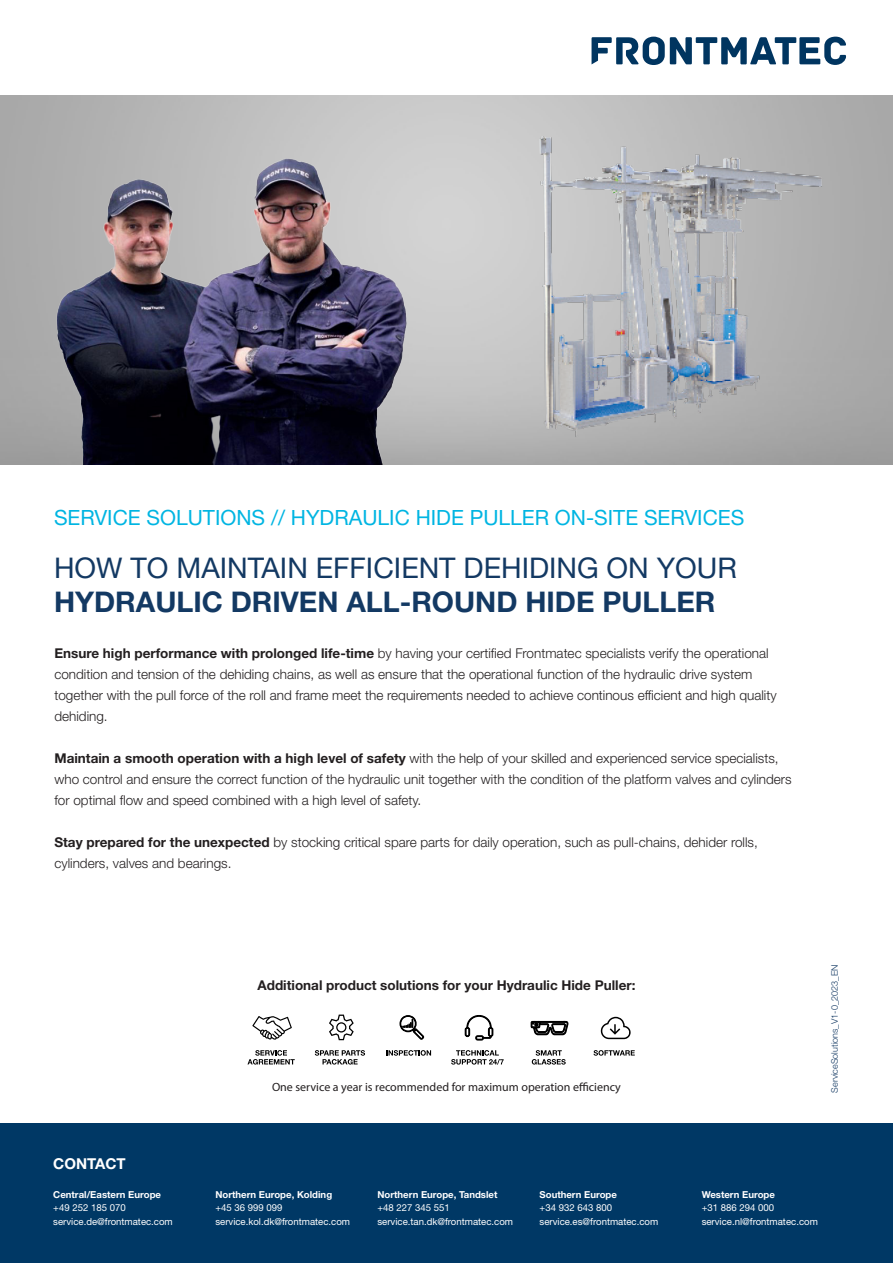
<style>
.page{position:relative;width:893px;height:1263px;background:#fff}
.page>*{position:absolute;margin:0;border:0;box-sizing:border-box;transform-origin:0 0}
.t1{font:28.5px/34.2px "Helvetica Neue LT Std";color:#133963}
.t2{font:21px "Helvetica Neue LT Std";color:#00b5e2}
.t3{font:700 15px "Helvetica Neue LT Std";color:#fff}
.t4{font:300 13.5px/21px "Helvetica Neue LT Std";color:#231f20}
.t5{font:700 13.5px "Helvetica Neue LT Std";color:#231f20}
.t6{font:12px "Myriad Pro";color:#231f20}
.Brød_neg{font:9.6px "Helvetica Neue LT Std";color:#fff}
.Brød_neg-2{font:700 9.6px "Helvetica Neue LT Std";color:#fff}
.t7{font:300 9px "Helvetica Neue LT Std";color:#133963}
.s1{font-weight:700}
</style>
<div class="page">
<svg style="left:592px;top:37px;width:254px;height:28px"></svg>
<div style="left:0;top:1124px;width:893px;height:139px;background:#003865"></div>
<svg style="left:247px;top:1050px;width:48px;height:14px"></svg>
<svg style="left:315px;top:1050px;width:50px;height:14px"></svg>
<svg style="left:386px;top:1050px;width:45px;height:6px"></svg>
<svg style="left:451px;top:1050px;width:53px;height:14px"></svg>
<svg style="left:329px;top:1014px;width:25px;height:26px"></svg>
<svg style="left:252px;top:1016px;width:40px;height:24px"></svg>
<div style="left:465px;top:1027px;width:5px;height:10px;border:1px solid #000;border-radius:2px"></div>
<div style="left:488px;top:1027px;width:5px;height:10px;border:1px solid #000;border-radius:2px"></div>
<svg style="left:466px;top:1015px;width:26px;height:25px"></svg>
<div style="left:475px;top:1035px;width:9px;height:5px;border:1px solid #000;border-radius:2px"></div>
<svg style="left:400px;top:1015px;width:24px;height:24px"></svg>
<svg style="left:532px;top:1050px;width:34px;height:14px"></svg>
<svg style="left:593px;top:1050px;width:42px;height:6px"></svg>
<svg style="left:600px;top:1017px;width:31px;height:22px"></svg>
<svg style="left:531px;top:1021px;width:37px;height:14px"></svg>
<img style="left:495px;top:121px;width:371px;height:343px">
<img style="left:51px;top:128px;width:359px;height:336px">
<p class="t2" style="left:54px;top:505px;width:692px">SERVICE SOLUTIONS // HYDRAULIC HIDE PULLER ON-SITE SERVICES</p>
<p class="t1" style="left:54px;top:550px;width:684px">HOW TO MAINTAIN EFFICIENT DEHIDING ON YOUR<br><span class="s1">HYDRAULIC DRIVEN ALL-ROUND HIDE PULLER</span></p>
<p class="t4" style="left:54px;top:642px;width:724px"><span class="s1">Ensure high performance with prolonged life-time</span> by having your certified Frontmatec specialists verify the operational condition and tension of the dehiding chains, as well as ensure that the operational function of the hydraulic drive system together with the pull force of the roll and frame meet the requirements needed to achieve continous efficient and high quality dehiding.</p>
<p class="t4" style="left:54px;top:747px;width:739px"><span class="s1">Maintain a smooth operation with a high level of safety</span> with the help of your skilled and experienced service specialists, who control and ensure the correct function of the hydraulic unit together with the condition of the platform valves and cylinders for optimal flow and speed combined with a high level of safety.</p>
<p class="t4" style="left:54px;top:831px;width:705px"><span class="s1">Stay prepared for the unexpected</span> by stocking critical spare parts for daily operation, such as pull-chains, dehider rolls, cylinders, valves and bearings.</p>
<p class="t3" style="left:53px;top:1154px;width:74px">CONTACT</p>
<p class="Brød_neg-2" style="left:53px;top:1188px;width:109px">Central/Eastern Europe</p>
<p class="Brød_neg" style="left:53px;top:1202px;width:74px">+49 252 185 070</p>
<p class="Brød_neg" style="left:53px;top:1216px;width:121px">service.de@frontmatec.com</p>
<p class="t5" style="left:258px;top:977px;width:379px">Additional product solutions for your Hydraulic Hide Puller:</p>
<p class="t6" style="left:272px;top:1079px;width:350px">One service a year is recommended for maximum operation efficiency</p>
<p class="Brød_neg-2" style="left:215px;top:1188px;width:118px">Northern Europe, Kolding</p>
<p class="Brød_neg" style="left:215px;top:1202px;width:69px">+45 36 999 099</p>
<p class="Brød_neg" style="left:215px;top:1216px;width:136px">service.kol.dk@frontmatec.com</p>
<p class="Brød_neg-2" style="left:377px;top:1188px;width:122px">Northern Europe, Tandslet</p>
<p class="Brød_neg" style="left:377px;top:1202px;width:74px">+48 227 345 551</p>
<p class="Brød_neg" style="left:377px;top:1216px;width:137px">service.tan.dk@frontmatec.com</p>
<p class="Brød_neg-2" style="left:540px;top:1188px;width:79px">Southern Europe</p>
<p class="Brød_neg" style="left:540px;top:1202px;width:74px">+34 932 643 800</p>
<p class="Brød_neg" style="left:540px;top:1216px;width:120px">service.es@frontmatec.com</p>
<p class="t7" style="left:829px;top:1092px;width:129px;rotate:-90deg">ServiceSolutions_V1-0_2023_EN</p>
<p class="Brød_neg-2" style="left:702px;top:1188px;width:75px">Western Europe</p>
<p class="Brød_neg" style="left:702px;top:1202px;width:74px">+31 886 294 000</p>
<p class="Brød_neg" style="left:702px;top:1216px;width:118px">service.nl@frontmatec.com</p>
</div>
